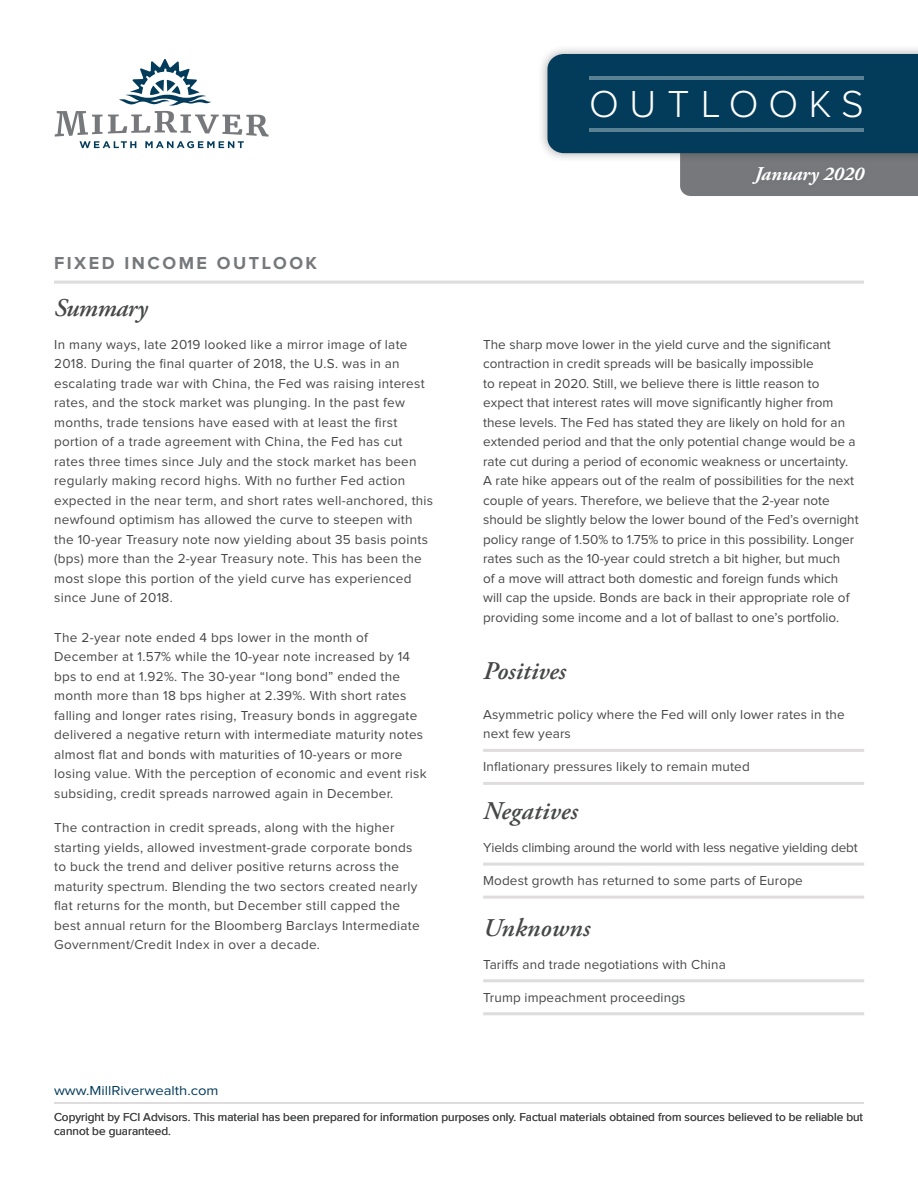
<style>
.page{position:relative;width:918px;height:1188px;background:#fff}
.page>*{position:absolute;margin:0;border:0;box-sizing:border-box;transform-origin:0 0}
.t1{font:300 39px "Proxima Nova";letter-spacing:.27em;color:#fff}
.palatino-main{font:italic 600 25.5px "Adobe Garamond Pro";color:#464747}
.palatino-main-2{font:italic 600 25.5px "Adobe Garamond Pro";letter-spacing:-.02em;color:#464747}
.t2{font:italic 700 19.5px "Adobe Garamond Pro";color:#fff}
.t3{font:700 18px "Proxima Nova";letter-spacing:.14em;color:#76787b}
.palatino-main-3{font:13.5px/19.5px "Proxima Nova";letter-spacing:.02em;color:#464747}
.palatino-main-4{font:13.5px/19.5px "Proxima Nova";color:#464747}
.bullets-square{font:13.5px/19.5px "Proxima Nova";letter-spacing:.01em;color:#464747}
.bullets-square-2{font:13.5px "Proxima Nova";letter-spacing:-.01em;color:#464747}
.t4{font:13.5px "Proxima Nova";color:#033c5b;scale:1.1 1}
.t5{font:12px/14.4px "Proxima Nova";color:#464747}
</style>
<div class="page">
<div style="left:538px;top:44px;width:380px;height:119px;background:#231f20;opacity:.38"></div>
<svg style="left:547px;top:54px;width:371px;height:142px;background:#325c73"></svg>
<hr style="left:590px;top:76px;width:274px;height:4px;background:#5a8094">
<hr style="left:590px;top:128px;width:274px;height:4px;background:#5a8094">
<div style="left:747px;top:163px;width:122px;height:28px;background:#75777a"></div>
<hr style="left:483px;top:749px;width:381px;height:3px;background:#dedcdc">
<hr style="left:483px;top:782px;width:381px;height:3px;background:#dedcdc">
<hr style="left:483px;top:863px;width:381px;height:3px;background:#dedcdc">
<hr style="left:483px;top:896px;width:381px;height:3px;background:#dedcdc">
<hr style="left:483px;top:979px;width:381px;height:3px;background:#dedcdc">
<hr style="left:483px;top:1012px;width:381px;height:3px;background:#dedcdc">
<hr style="left:54px;top:281px;width:810px;height:3px;background:#dedcdc">
<svg style="left:55px;top:59px;width:214px;height:89px"></svg>
<hr style="left:54px;top:1102px;width:810px;height:2px;background:#dedcdc">
<h1 class="t1" style="left:589px;top:86px;width:276px">OUTLOOKS</h1>
<p class="t3" style="left:54px;top:254px;width:265px">FIXED INCOME OUTLOOK</p>
<p class="palatino-main-2" style="left:54px;top:293px;width:95px">Summary</p>
<p class="palatino-main-3" style="left:54px;top:335px;width:381px">In many ways, late 2019 looked like a mirror image of late 2018. During the final quarter of 2018, the U.S. was in an escalating trade war with China, the Fed was raising interest rates, and the stock market was plunging. In the past few months, trade tensions have eased with at least the first portion of a trade agreement with China, the Fed has cut rates three times since July and the stock market has been regularly making record highs. With no further Fed action expected in the near term, and short rates well-anchored, this newfound optimism has allowed the curve to steepen with the 10-year Treasury note now yielding about 35 basis points (bps) more than the 2-year Treasury note. This has been the most slope this portion of the yield curve has experienced since June of 2018.</p>
<p class="palatino-main-3" style="left:54px;top:628px;width:374px">The 2-year note ended 4 bps lower in the month of December at 1.57% while the 10-year note increased by 14 bps to end at 1.92%. The 30-year “long bond” ended the month more than 18 bps higher at 2.39%. With short rates falling and longer rates rising, Treasury bonds in aggregate delivered a negative return with intermediate maturity notes almost flat and bonds with maturities of 10-years or more losing value. With the perception of economic and event risk subsiding, credit spreads narrowed again in December.</p>
<p class="palatino-main-3" style="left:54px;top:819px;width:367px">The contraction in credit spreads, along with the higher starting yields, allowed investment-grade corporate bonds to buck the trend and deliver positive returns across the maturity spectrum. Blending the two sectors created nearly flat returns for the month, but December still capped the best annual return for the Bloomberg Barclays Intermediate Government/Credit Index in over a decade.</p>
<p class="t4" style="left:54px;top:1084px;width:151px">www.MillRiverwealth.com</p>
<h3 class="t2" style="left:755px;top:162px;width:111px">January 2020</h3>
<p class="palatino-main-4" style="left:483px;top:335px;width:377px">The sharp move lower in the yield curve and the significant contraction in credit spreads will be basically impossible<br>to repeat in 2020. Still, we believe there is little reason to expect that interest rates will move significantly higher from these levels. The Fed has stated they are likely on hold for an extended period and that the only potential change would be a rate cut during a period of economic weakness or uncertainty.<br>A rate hike appears out of the realm of possibilities for the next couple of years. Therefore, we believe that the 2-year note should be slightly below the lower bound of the Fed’s overnight policy range of 1.50% to 1.75% to price in this possibility. Longer rates such as the 10-year could stretch a bit higher, but much<br>of a move will attract both domestic and foreign funds which will cap the upside. Bonds are back in their appropriate role of providing some income and a lot of ballast to one’s portfolio.</p>
<p class="palatino-main" style="left:483px;top:656px;width:84px">Positives</p>
<p class="bullets-square" style="left:483px;top:705px;width:363px">Asymmetric policy where the Fed will only lower rates in the next few years</p>
<p class="bullets-square" style="left:483px;top:758px;width:268px">Inflationary pressures likely to remain muted</p>
<p class="palatino-main" style="left:483px;top:796px;width:96px">Negatives</p>
<p class="bullets-square-2" style="left:483px;top:841px;width:376px">Yields climbing around the world with less negative yielding debt</p>
<p class="bullets-square" style="left:483px;top:871px;width:321px">Modest growth has returned to some parts of Europe</p>
<p class="palatino-main" style="left:483px;top:913px;width:108px">Unknowns</p>
<p class="bullets-square" style="left:483px;top:955px;width:244px">Tariffs and trade negotiations with China</p>
<p class="bullets-square" style="left:483px;top:988px;width:204px">Trump impeachment proceedings</p>
<p class="t5" style="left:54px;top:1110px;width:811px">Copyright by FCI Advisors. This material has been prepared for information purposes only. Factual materials obtained from sources believed to be reliable but cannot be guaranteed.</p>
</div>
